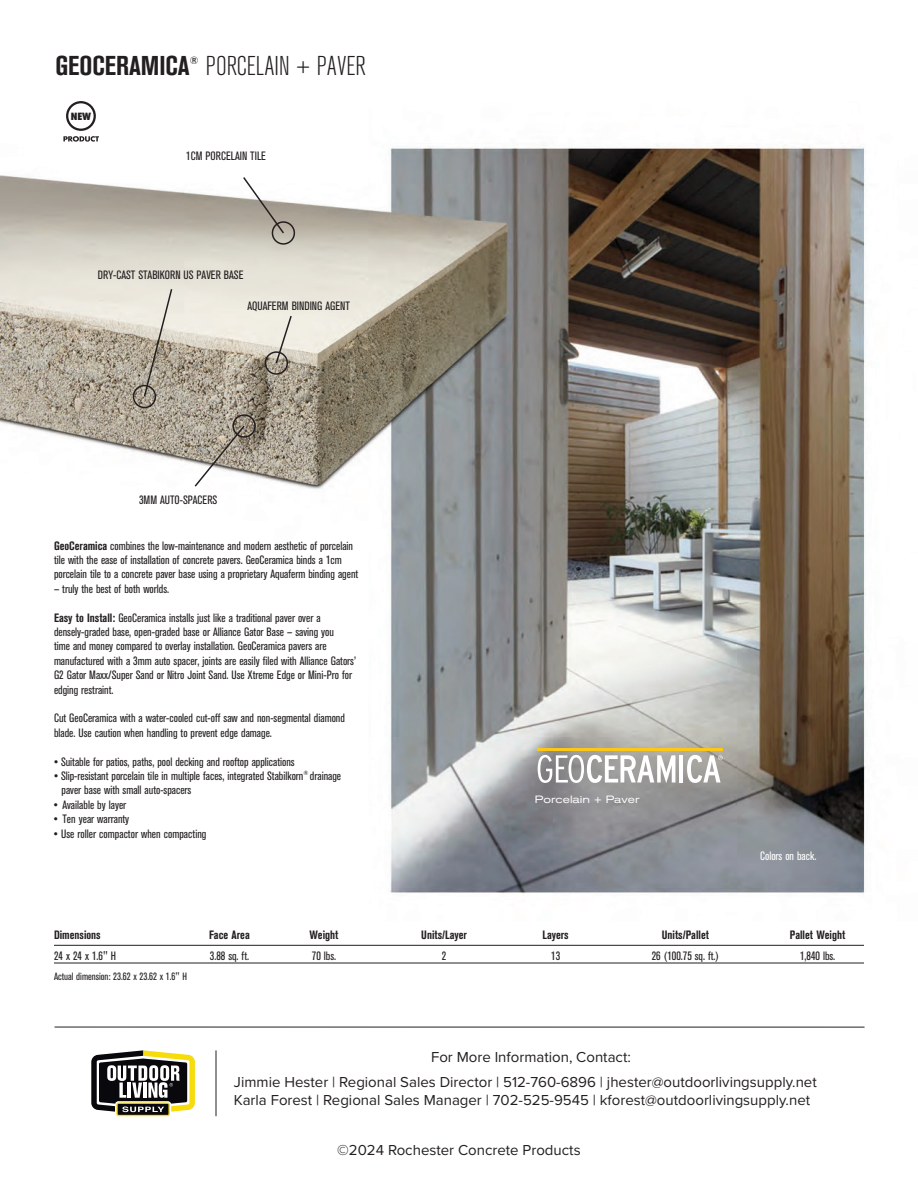
<style>
.page{position:relative;width:918px;height:1188px;background:#fff}
.page>*{position:absolute;margin:0;border:0;box-sizing:border-box;transform-origin:0 0}
.t1{font:300 condensed 27px "Akzidenz Grotesk BE";color:#231f20}
.t2{font:700 condensed 27px "Akzidenz Grotesk BE";color:#231f20}
.t3{font:15px/24.8px "Proxima Nova";color:#231f20}
.t4{font:condensed 13.5px "Akzidenz Grotesk BE";color:#231f20}
.t5{font:700 condensed 13.5px "Akzidenz Grotesk BE";color:#231f20}
.t6{font:condensed 12px/14.4px "Akzidenz Grotesk BE";color:#231f20}
.t7{font:700 condensed 12px "Akzidenz Grotesk BE";color:#231f20}
.t8{font:condensed 12px "Akzidenz Grotesk BE";color:#fff}
.t9{font:condensed 10.5px "Akzidenz Grotesk BE";color:#231f20}
.t10{font:expanded 10.5px "Akzidenz Grotesk BE";color:#fff}
.t11{font:700 condensed 10.5px "Akzidenz Grotesk BE";color:#231f20}
.t12{font:800 condensed 9.75px "Futura";color:#231f20;scale:1.08 1}
.t13{font:condensed 7.5px "Akzidenz Grotesk BE";letter-spacing:-.005em;color:#231f20}
.s1{font-weight:700}
</style>
<div class="page">
<hr style="left:55px;top:1027px;width:810px;height:1px;background:#231f20">
<img style="left:0;top:101px;width:865px;height:793px">
<div style="left:67px;top:102px;width:28px;height:28px;background:#fff;border-radius:50%"></div>
<div style="left:66px;top:101px;width:30px;height:30px;border:2px solid #231f20;border-radius:50%"></div>
<svg style="left:63px;top:136px;width:36px;height:6px"></svg>
<hr style="left:54px;top:945px;width:810px;height:1px;background:#231f20">
<hr style="left:54px;top:963px;width:810px;height:1px;background:#231f20">
<svg style="left:133px;top:287px;width:40px;height:121px;background:#bdb6a9"></svg>
<svg style="left:242px;top:175px;width:53px;height:70px"></svg>
<svg style="left:265px;top:314px;width:28px;height:61px;background:#c7c2b7"></svg>
<svg style="left:193px;top:414px;width:63px;height:74px"></svg>
<svg style="left:538px;top:755px;width:137px;height:28px"></svg>
<hr style="left:679px;top:755px;width:4px;height:27px;background:#fff">
<hr style="left:537px;top:748px;width:186px;height:3px;background:#fcc718">
<svg style="left:687px;top:755px;width:36px;height:28px"></svg>
<svg style="left:91px;top:1050px;width:104px;height:66px"></svg>
<hr style="left:216px;top:1050px;width:1px;height:66px;background:#231f20">
<h1 class="t2" style="left:55px;top:51px;width:136px">GEOCERAMICA</h1>
<p class="t11" style="left:190px;top:55px;width:10px">®</p>
<h1 class="t1" style="left:206px;top:52px;width:161px">PORCELAIN + PAVER</h1>
<p class="t12" style="left:71px;top:109px;width:20px">NEW</p>
<p class="t6" style="left:186px;top:149px;width:81px">1CM PORCELAIN TILE</p>
<p class="t6" style="left:98px;top:268px;width:147px">DRY-CAST STABIKORN US PAVER BASE</p>
<p class="t6" style="left:247px;top:298px;width:104px">AQUAFERM BINDING AGENT</p>
<p class="t6" style="left:139px;top:493px;width:80px">3MM AUTO-SPACERS</p>
<p class="t6" style="left:54px;top:538px;width:306px"><span class="s1">GeoCeramica</span> combines the low-maintenance and modern aesthetic of porcelain tile with the ease of installation of concrete pavers. GeoCeramica binds a 1cm porcelain tile to a concrete paver base using a proprietary Aquaferm binding agent</p>
<p class="t6" style="left:54px;top:582px;width:117px">— truly the best of both worlds.</p>
<p class="t6" style="left:54px;top:610px;width:304px"><span class="s1">Easy to Install:</span> GeoCeramica installs just like a traditional paver over a densely-graded base, open-graded base or Alliance Gator Base — saving you<br>time and money compared to overlay installation. GeoCeramica pavers are manufactured with a 3mm auto spacer, joints are easily filed with Alliance Gators’ G2 Gator Maxx/Super Sand or Nitro Joint Sand. Use Xtreme Edge or Mini-Pro for edging restraint.</p>
<p class="t6" style="left:54px;top:711px;width:292px">Cut GeoCeramica with a water-cooled cut-off saw and non-segmental diamond blade. Use caution when handling to prevent edge damage.</p>
<p class="t6" style="left:54px;top:754px;width:242px">• Suitable for patios, paths, pool decking and rooftop applications</p>
<p class="t6" style="left:62px;top:769px;width:281px;text-indent:-8px">• Slip-resistant porcelain tile in multiple faces, integrated Stabilkorn<sup>®</sup> drainage paver base with small auto-spacers</p>
<p class="t6" style="left:54px;top:798px;width:74px">• Available by layer</p>
<p class="t6" style="left:54px;top:812px;width:77px">• Ten year warranty</p>
<p class="t6" style="left:54px;top:826px;width:154px">• Use roller compactor when compacting</p>
<p class="t10" style="left:535px;top:793px;width:106px">Porcelain + Paver</p>
<p class="t8" style="left:760px;top:849px;width:58px">Colors on back.</p>
<p class="t7" style="left:54px;top:928px;width:48px">Dimensions</p>
<p class="t7" style="left:209px;top:928px;width:42px">Face Area</p>
<p class="t7" style="left:309px;top:928px;width:31px">Weight</p>
<p class="t7" style="left:421px;top:928px;width:47px">Units/Layer</p>
<p class="t7" style="left:543px;top:928px;width:28px">Layers</p>
<p class="t7" style="left:662px;top:928px;width:49px">Units/Pallet</p>
<p class="t7" style="left:790px;top:928px;width:57px">Pallet Weight</p>
<p class="t6" style="left:54px;top:949px;width:64px">24 x 24 x 1.6" H</p>
<p class="t6" style="left:210px;top:949px;width:41px">3.88 sq. ft.</p>
<p class="t6" style="left:312px;top:949px;width:26px">70 lbs.</p>
<p class="t6" style="left:442px;top:949px;width:6px">2</p>
<p class="t6" style="left:551px;top:949px;width:10px">13</p>
<p class="t6" style="left:652px;top:949px;width:69px">26 (100.75 sq. ft.)</p>
<p class="t6" style="left:800px;top:949px;width:37px">1,840 lbs.</p>
<p class="t9" style="left:54px;top:970px;width:134px">Actual dimension: 23.62 x 23.62 x 1.6" H</p>
<p class="t3" style="left:234px;top:1044px;width:584px;text-indent:197px">For More Information, Contact:<br>Jimmie Hester | Regional Sales Director | 512-760-6896 | jhester@outdoorlivingsupply.net</p>
<p class="t3" style="left:234px;top:1087px;width:578px">Karla Forest | Regional Sales Manager | 702-525-9545 | kforest@outdoorlivingsupply.net</p>
<p class="t4" style="left:342px;top:1071px;width:181px">Phone: 507-288-8850 • Fax: 507-535-1487</p>
<p class="t5" style="left:342px;top:1087px;width:78px">rochestercp.com</p>
<p class="t13" style="left:342px;top:1140px;width:92px">is a registered trademark of MBI Group.</p>
<p class="t3" style="left:337px;top:1137px;width:245px">©2024 Rochester Concrete Products</p>
</div>
